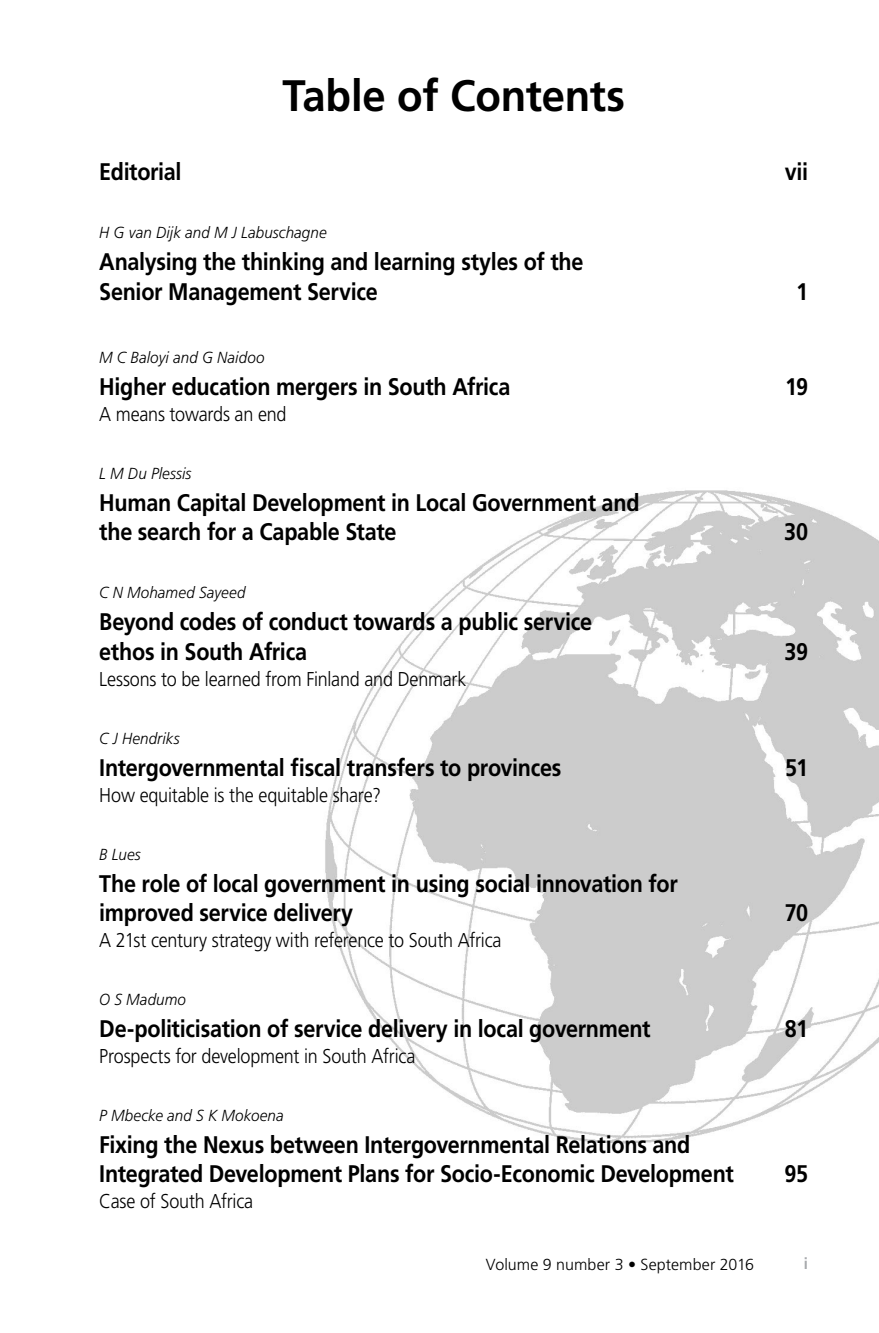
<style>
.page{position:relative;width:879px;height:1333px;background:#fff}
.page>*{position:absolute;margin:0;border:0;box-sizing:border-box;transform-origin:0 0}
.t1{font:700 44px "Frutiger";letter-spacing:-.005em;color:#000;scale:.95 1}
.t2{font:700 24px/29.2px "Frutiger";letter-spacing:-.015em;color:#000;scale:.9 1}
.t3{font:300 20px "Frutiger";letter-spacing:-.01em;color:#000;scale:.9 1}
.t4{font:italic 300 16px "Frutiger";letter-spacing:.005em;color:#000;scale:.95 1}
.t5{font:300 16px "Frutiger";letter-spacing:.005em;color:#000}
.t6{font:700 condensed 16px "Frutiger";color:#a7a9ac}
</style>
<div class="page">
<img style="left:325px;top:490px;width:554px;height:654px">
<h1 class="t1" style="left:282px;top:69px;width:362px">Table of Contents</h1>
<p class="t2" style="left:99px;top:157px;width:93px">Editorial</p>
<p class="t2" style="left:785px;top:157px;width:27px">vii</p>
<p class="t4" style="left:99px;top:224px;width:241px">H G van Dijk and M J Labuschagne</p>
<p class="t2" style="left:99px;top:247px;width:540px">Analysing the thinking and learning styles of the<br>Senior Management Service</p>
<p class="t2" style="left:796px;top:276px;width:15px">1</p>
<p class="t4" style="left:99px;top:348px;width:175px">M C Baloyi and G Naidoo</p>
<p class="t2" style="left:99px;top:372px;width:458px">Higher education mergers in South Africa</p>
<p class="t2" style="left:785px;top:372px;width:27px">19</p>
<p class="t3" style="left:99px;top:403px;width:210px">A means towards an end</p>
<p class="t4" style="left:99px;top:464px;width:98px">L M Du Plessis</p>
<p class="t2" style="left:99px;top:488px;width:602px">Human Capital Development in Local Government and the search for a Capable State</p>
<p class="t4" style="left:99px;top:583px;width:155px">C N Mohamed Sayeed</p>
<p class="t2" style="left:99px;top:607px;width:549px">Beyond codes of conduct towards a public service ethos in South Africa</p>
<p class="t3" style="left:99px;top:667px;width:409px">Lessons to be learned from Finland and Denmark</p>
<p class="t2" style="left:784px;top:517px;width:28px">30</p>
<p class="t2" style="left:784px;top:636px;width:28px">39</p>
<p class="t4" style="left:99px;top:729px;width:86px">C J Hendriks</p>
<p class="t2" style="left:99px;top:752px;width:515px">Intergovernmental fiscal transfers to provinces</p>
<p class="t2" style="left:785px;top:752px;width:27px">51</p>
<p class="t3" style="left:99px;top:783px;width:315px">How equitable is the equitable share?</p>
<p class="t4" style="left:99px;top:845px;width:45px">B Lues</p>
<p class="t2" style="left:99px;top:868px;width:644px">The role of local government in using social innovation for improved service delivery</p>
<p class="t3" style="left:99px;top:928px;width:449px">A 21st century strategy with reference to South Africa</p>
<p class="t2" style="left:784px;top:897px;width:28px">70</p>
<p class="t4" style="left:99px;top:990px;width:93px">O S Madumo</p>
<p class="t2" style="left:99px;top:1013px;width:614px">De-politicisation of service delivery in local government</p>
<p class="t2" style="left:784px;top:1013px;width:27px">81</p>
<p class="t3" style="left:99px;top:1044px;width:353px">Prospects for development in South Africa</p>
<p class="t4" style="left:99px;top:1106px;width:196px">P Mbecke and S K Mokoena</p>
<p class="t2" style="left:99px;top:1129px;width:706px">Fixing the Nexus between Intergovernmental Relations and<br>Integrated Development Plans for Socio-Economic Development</p>
<p class="t3" style="left:99px;top:1189px;width:173px">Case of South Africa</p>
<p class="t2" style="left:784px;top:1158px;width:28px">95</p>
<p class="t5" style="left:486px;top:1255px;width:270px">Volume 9 number 3 • September 2016</p>
<p class="t6" style="left:804px;top:1254px;width:6px">i</p>
</div>
